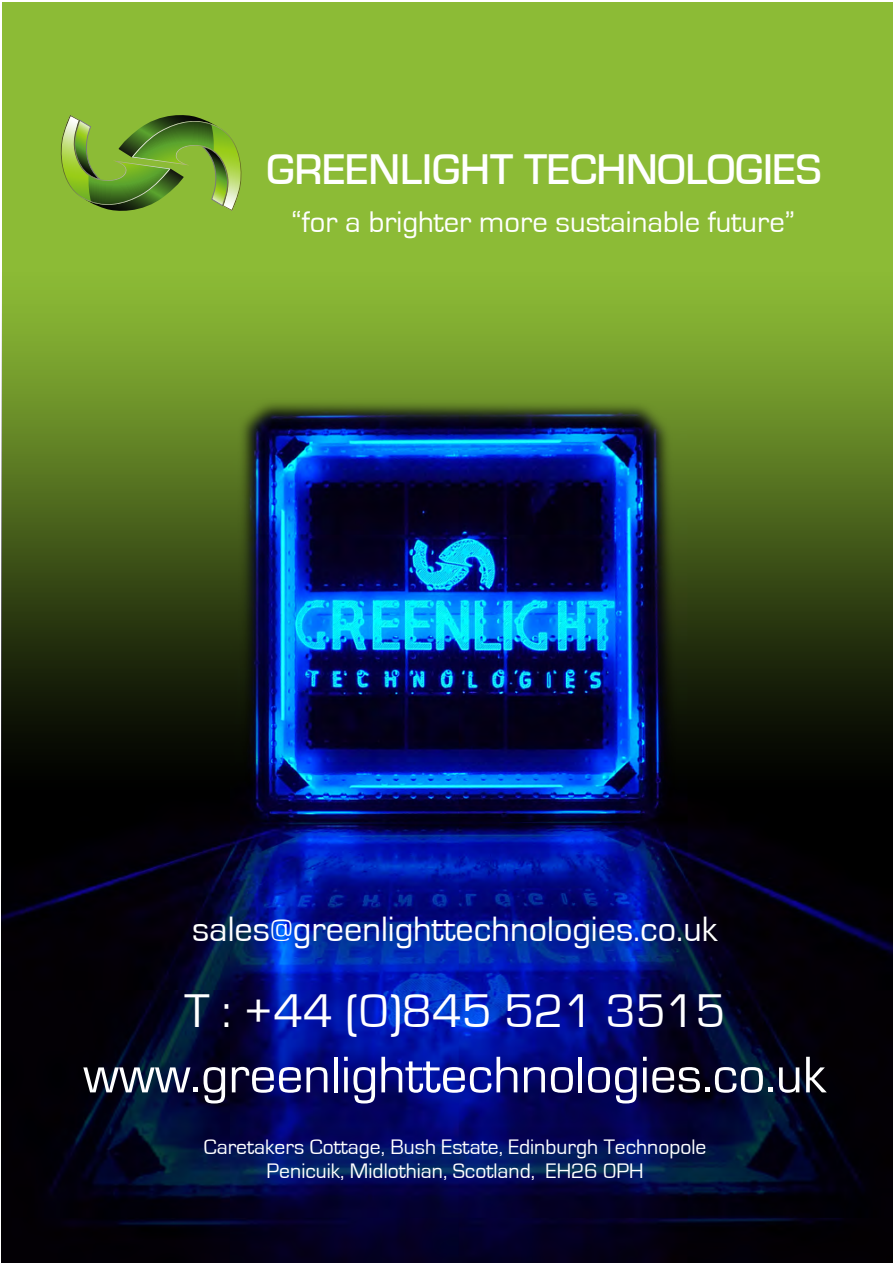
<style>
.page{position:relative;width:893px;height:1263px;background:#fff}
.page>*{position:absolute;margin:0;border:0;box-sizing:border-box;transform-origin:0 0}
.t1{font:53.4px "Eurostile";color:#fff}
.t2{font:48.75px "Eurostile";color:#fff}
.t3{font:500 44.25px "Eurostile T";color:#fff}
.t4{font:36.3px "Eurostile";color:#fff}
.t5{font:30.75px "Eurostile";color:#fff}
.t6{font:21.6px/23.2px "Eurostile";color:#fff;text-align:center}
</style>
<div class="page">
<div style="left:2px;top:2px;width:891px;height:1261px;background:#8cbb36"></div>
<img style="left:2px;top:314px;width:891px;height:949px">
<svg style="left:60px;top:115px;width:182px;height:96px"></svg>
<p class="t3" style="left:267px;top:145px;width:556px">GREENLIGHT TECHNOLOGIES</p>
<p class="t5" style="left:292px;top:206px;width:504px">“for a brighter more sustainable future”</p>
<p class="t4" style="left:192px;top:910px;width:527px">sales@greenlighttechnologies.co.uk</p>
<p class="t2" style="left:185px;top:985px;width:542px">T : +44 (0)845 521 3515</p>
<p class="t1" style="left:83px;top:1046px;width:744px">www.greenlighttechnologies.co.uk</p>
<p class="t6" style="left:204px;top:1136px;width:504px">Caretakers Cottage, Bush Estate, Edinburgh Technopole<br>Penicuik, Midlothian, Scotland, EH26 0PH</p>
</div>
